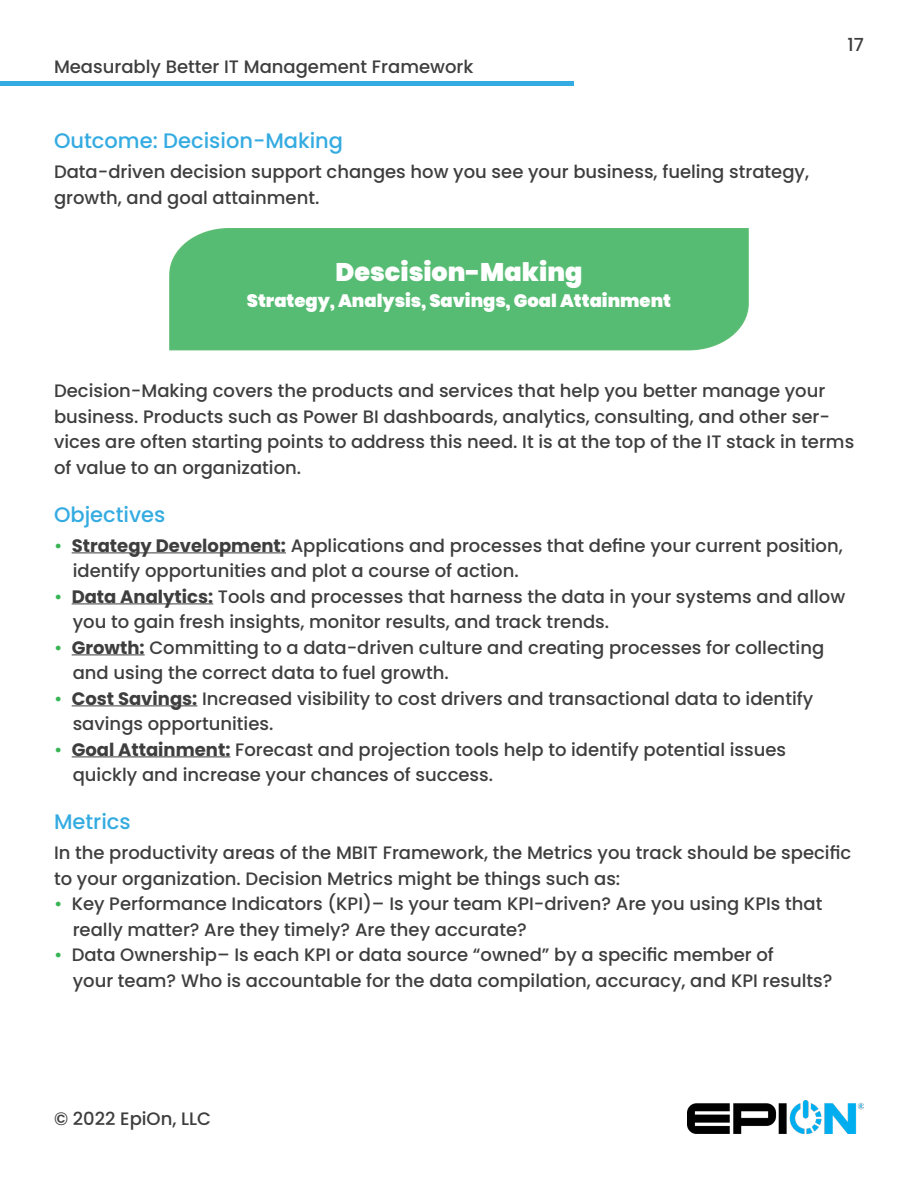
<style>
.page{position:relative;width:918px;height:1188px;background:#fff}
.page>*{position:absolute;margin:0;border:0;box-sizing:border-box;transform-origin:0 0}
.t1{font:900 25.5px "Poppins";color:#fff}
.t2{font:500 21px "Poppins";color:#34abe1}
.t3{font:500 18px/25.5px "Poppins";color:#3e3e3f}
.t4{font:900 18px "Poppins";color:#fff}
.s1{color:#37b554}
.s2{font-weight:700}
</style>
<div class="page">
<hr style="left:0;top:82px;width:573px;height:4px;background:#34abe1">
<hr style="left:72px;top:552px;width:214px;height:1px;background:#3e3e3f">
<hr style="left:72px;top:603px;width:141px;height:1px;background:#3e3e3f">
<hr style="left:72px;top:654px;width:73px;height:1px;background:#3e3e3f">
<hr style="left:72px;top:705px;width:125px;height:1px;background:#3e3e3f">
<hr style="left:72px;top:756px;width:158px;height:1px;background:#3e3e3f">
<div style="left:169px;top:228px;width:580px;height:123px;background:#57bc73"></div>
<img style="left:687px;top:1100px;width:177px;height:34px">
<p class="t3" style="left:54px;top:54px;width:421px">Measurably Better IT Management Framework</p>
<p class="t2" style="left:54px;top:129px;width:291px">Outcome: Decision-Making</p>
<p class="t3" style="left:54px;top:159px;width:757px">Data-driven decision support changes how you see your business, fueling strategy, growth, and goal attainment.</p>
<p class="t1" style="left:336px;top:257px;width:248px">Descision-Making</p>
<p class="t4" style="left:247px;top:290px;width:426px">Strategy, Analysis, Savings, Goal Attainment</p>
<p class="t3" style="left:848px;top:32px;width:18px">17</p>
<p class="t3" style="left:54px;top:378px;width:802px">Decision-Making covers the products and services that help you better manage your business. Products such as Power BI dashboards, analytics, consulting, and other ser&shy;vices are often starting points to address this need. It is at the top of the IT stack in terms of value to an organization.</p>
<p class="t2" style="left:54px;top:502px;width:113px">Objectives</p>
<p class="t3" style="left:54px;top:533px;width:790px"><span class="s1">•</span> <span class="s2">Strategy Development:</span> Applications and processes that define your current position,</p>
<p class="t3" style="left:73px;top:558px;width:448px">identify opportunities and plot a course of action.</p>
<p class="t3" style="left:54px;top:584px;width:793px"><span class="s1">•</span> <span class="s2">Data Analytics:</span> Tools and processes that harness the data in your systems and allow</p>
<p class="t3" style="left:73px;top:609px;width:538px">you to gain fresh insights, monitor results, and track trends.</p>
<p class="t3" style="left:54px;top:635px;width:772px"><span class="s1">•</span> <span class="s2">Growth:</span> Committing to a data-driven culture and creating processes for collecting</p>
<p class="t3" style="left:73px;top:660px;width:378px">and using the correct data to fuel growth.</p>
<p class="t3" style="left:54px;top:686px;width:761px"><span class="s1">•</span> <span class="s2">Cost Savings:</span> Increased visibility to cost drivers and transactional data to identify</p>
<p class="t3" style="left:73px;top:711px;width:202px">savings opportunities.</p>
<p class="t3" style="left:54px;top:737px;width:734px"><span class="s1">•</span> <span class="s2">Goal Attainment:</span> Forecast and projection tools help to identify potential issues</p>
<p class="t3" style="left:73px;top:762px;width:422px">quickly and increase your chances of success.</p>
<p class="t2" style="left:54px;top:810px;width:78px">Metrics</p>
<p class="t3" style="left:54px;top:840px;width:799px">In the productivity areas of the MBIT Framework, the Metrics you track should be specific to your organization. Decision Metrics might be things such as:</p>
<p class="t3" style="left:54px;top:891px;width:770px"><span class="s1">•</span> Key Performance Indicators (KPI)– Is your team KPI-driven? Are you using KPIs that</p>
<p class="t3" style="left:73px;top:917px;width:456px">really matter? Are they timely? Are they accurate?</p>
<p class="t3" style="left:54px;top:942px;width:721px"><span class="s1">•</span> Data Ownership– Is each KPI or data source “owned” by a specific member of</p>
<p class="t3" style="left:73px;top:968px;width:761px">your team? Who is accountable for the data compilation, accuracy, and KPI results?</p>
<p class="t3" style="left:54px;top:1106px;width:159px">© 2022 EpiOn, LLC</p>
</div>
